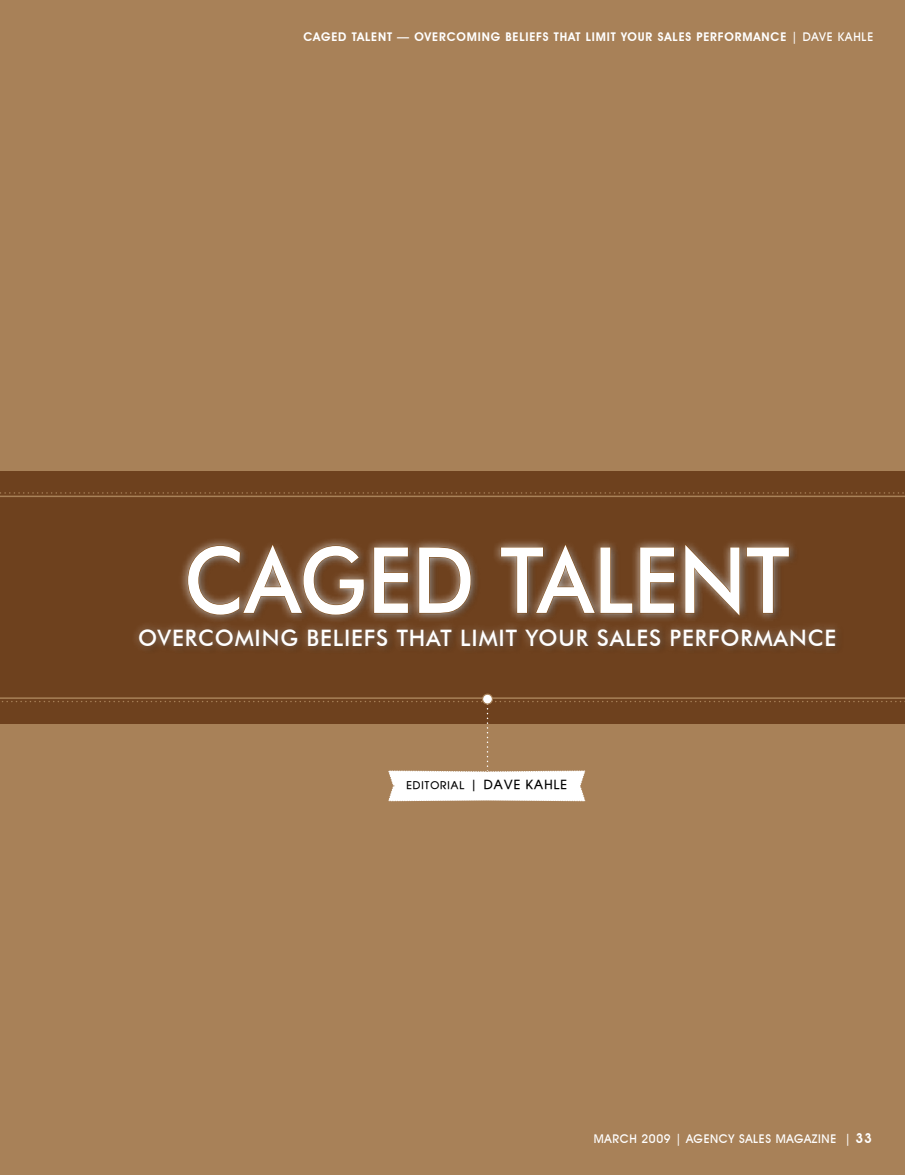
<style>
.page{position:relative;width:905px;height:1175px;background:#fff}
.page>*{position:absolute;margin:0;border:0;box-sizing:border-box;transform-origin:0 0}
.t1{font:500 91.5px "Futura BT";color:#fff;scale:.93 1}
.t2{font:500 22.65px "Futura BT";letter-spacing:.04em;color:#fff}
.t3{font:600 12px "Avant Garde IT Cby BT";letter-spacing:.07em;color:#fff}
.t4{font:500 12px "Avant Garde IT Cby BT";letter-spacing:.05em;color:#fff}
.t5{font:700 10.5px "Atilla";letter-spacing:.1em;color:#000}
.s1{font-weight:500}
.s2{font-size:15px}
.s3{font-size:12.3px}
.s4{font-weight:600;font-size:13.5px}
</style>
<div class="page">
<div style="left:0;top:0;width:904px;height:1174px;background:#a88158"></div>
<div style="left:0;top:471px;width:904px;height:252px;background:#6e411e"></div>
<div style="left:130px;top:620px;width:713px;height:34px;background:#fff;opacity:.45"></div>
<div style="left:178px;top:536px;width:620px;height:87px;background:#fff;opacity:.75"></div>
<svg style="left:187px;top:543px;width:177px;height:72px"></svg>
<svg style="left:373px;top:547px;width:35px;height:66px;background:#937962"></svg>
<svg style="left:418px;top:547px;width:53px;height:66px"></svg>
<svg style="left:500px;top:543px;width:133px;height:70px"></svg>
<svg style="left:639px;top:547px;width:35px;height:66px;background:#947962"></svg>
<svg style="left:684px;top:543px;width:56px;height:74px"></svg>
<svg style="left:746px;top:547px;width:43px;height:66px"></svg>
<svg style="left:482px;top:694px;width:10px;height:10px"></svg>
<div style="left:482px;top:693px;width:11px;height:11px;border:1px solid #a88158;border-radius:50%"></div>
<svg style="left:0;top:698px;width:905px;height:104px"></svg>
<p class="t3" style="left:303px;top:29px;width:571px">CAGED TALENT — OVERCOMING BELIEFS THAT LIMIT YOUR SALES PERFORMANCE <span class="s1">| DAVE KAHLE</span></p>
<h1 class="t1" style="left:184px;top:525px;width:652px">CAGED TALENT</h1>
<h2 class="t2" style="left:138px;top:624px;width:699px">OVERCOMING BELIEFS THAT LIMIT YOUR SALES PERFORMANCE</h2>
<p class="t5" style="left:406px;top:778px;width:162px">EDITORIAL <span class="s2">|</span> <span class="s3">DAVE KAHLE</span></p>
<p class="t4" style="left:594px;top:1131px;width:279px">MARCH 2009 | AGENCY SALES MAGAZINE | <span class="s4">33</span></p>
</div>
